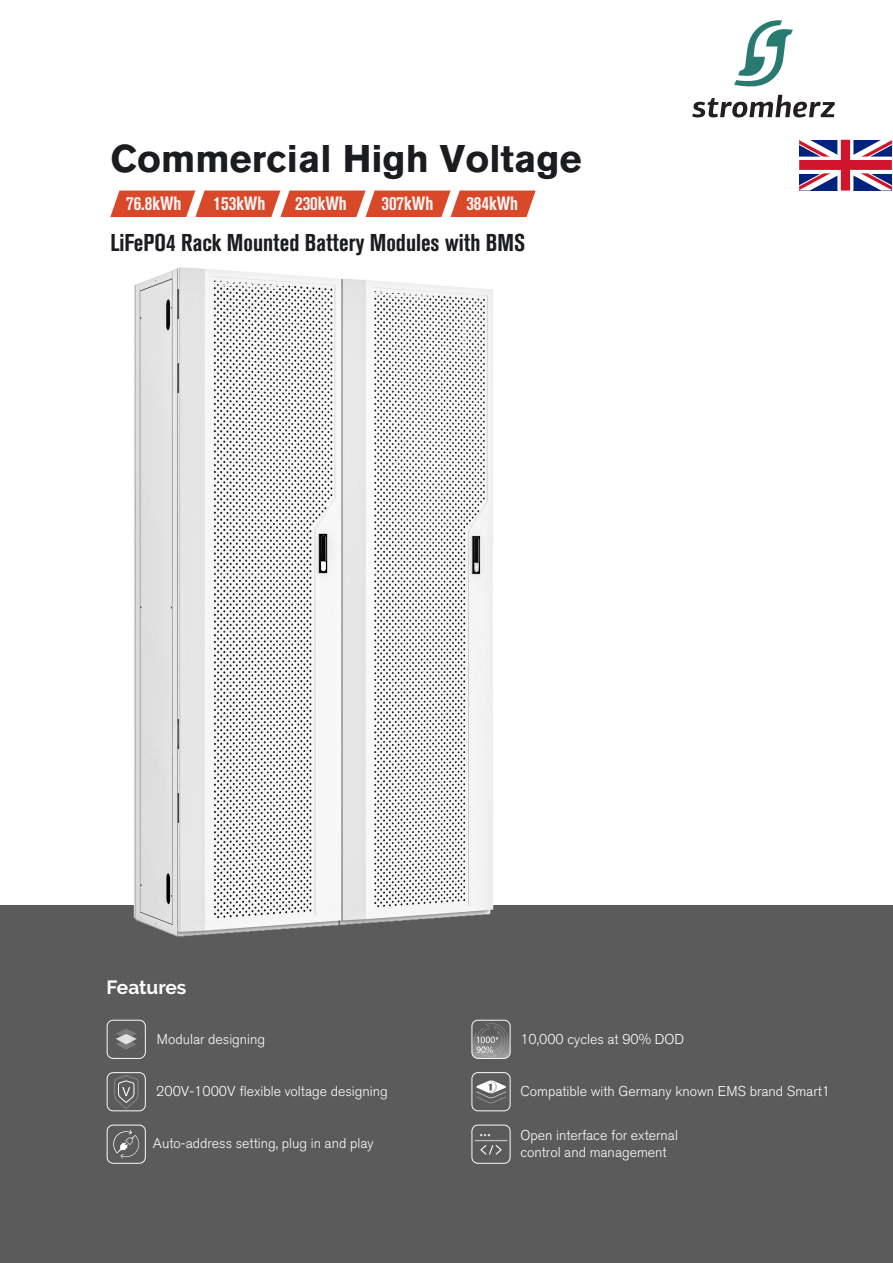
<style>
.page{position:relative;width:893px;height:1263px;background:#fff}
.page>*{position:absolute;margin:0;border:0;box-sizing:border-box;transform-origin:0 0}
.t1{font:700 38.25px "Akzidenz Grotesk BQ";color:#1a1c20}
.t2{font:700 condensed 24.15px "Akzidenz Grotesk BQ";color:#1a1c20}
.t3{font:700 condensed 19.2px "Akzidenz Grotesk BQ";color:#f4f4f4}
.t4{font:700 19.2px "Raleway";color:#fff}
.t5{font:300 14.1px/17px "Akzidenz Grotesk BQ";color:#fff}
</style>
<div class="page">
<div style="left:0;top:905px;width:893px;height:358px;background:#5b5b5b"></div>
<img style="left:133px;top:267px;width:361px;height:670px">
<svg style="left:110px;top:190px;width:426px;height:27px;background:#dd5f43"></svg>
<svg style="left:107px;top:1020px;width:39px;height:39px"></svg>
<svg style="left:107px;top:1124px;width:39px;height:40px"></svg>
<svg style="left:107px;top:1072px;width:39px;height:39px"></svg>
<svg style="left:471px;top:1124px;width:40px;height:40px"></svg>
<svg style="left:471px;top:1020px;width:40px;height:39px"></svg>
<svg style="left:471px;top:1072px;width:40px;height:39px"></svg>
<svg style="left:692px;top:95px;width:143px;height:22px"></svg>
<svg style="left:734px;top:20px;width:59px;height:67px"></svg>
<svg style="left:799px;top:140px;width:93px;height:51px"></svg>
<h1 class="t1" style="left:110px;top:137px;width:473px">Commercial High Voltage</h1>
<h3 class="t3" style="left:126px;top:193px;width:57px">76.8kWh</h3>
<h3 class="t3" style="left:214px;top:193px;width:53px">153kWh</h3>
<h3 class="t3" style="left:295px;top:193px;width:53px">230kWh</h3>
<h3 class="t3" style="left:381px;top:193px;width:53px">307kWh</h3>
<h3 class="t3" style="left:466px;top:193px;width:53px">384kWh</h3>
<h2 class="t2" style="left:110px;top:229px;width:416px">LiFePO4 Rack Mounted Battery Modules with BMS</h2>
<h3 class="t4" style="left:107px;top:976px;width:81px">Features</h3>
<p class="t5" style="left:157px;top:1030px;width:110px">Modular designing</p>
<p class="t5" style="left:156px;top:1083px;width:233px">200V-1000V flexible voltage designing</p>
<p class="t5" style="left:153px;top:1135px;width:222px">Auto-address setting, plug in and play</p>
<p class="t5" style="left:520px;top:1030px;width:165px">10,000 cycles at 90% DOD</p>
<p class="t5" style="left:520px;top:1083px;width:311px">Compatible with Germany known EMS brand Smart1</p>
<p class="t5" style="left:520px;top:1127px;width:159px">Open interface for external control and management</p>
</div>
